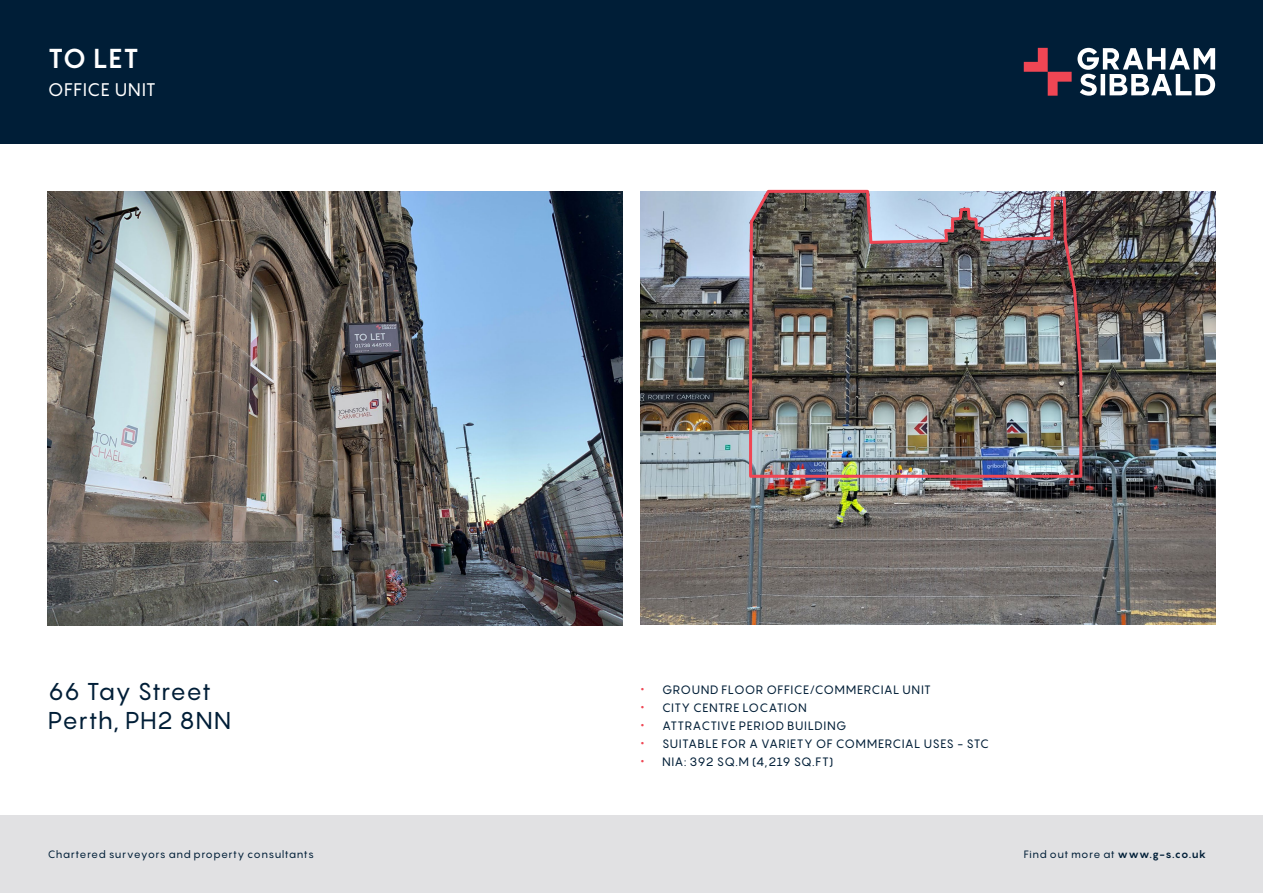
<style>
.page{position:relative;width:1263px;height:893px;background:#fff}
.page>*{position:absolute;margin:0;border:0;box-sizing:border-box;transform-origin:0 0}
._1_To_Let_For_Sale{font:700 27px "Pangram";color:#fff}
._3_address{font:24px "Pangram";letter-spacing:.005em;color:#001e37}
._2_prop_type{font:18px "Pangram";letter-spacing:.025em;color:#fff}
._4_Bullets{font:12px "Pangram";letter-spacing:.04em;color:#001e37}
._4_Bullets-2{font:12px "Pangram";letter-spacing:.015em;color:#001e37}
.t1{font:10.5px "Pangram";letter-spacing:.04em;color:#001e37}
.s1{font-size:16.5px;color:#ef4654}
.s2{font-weight:700}
</style>
<div class="page">
<img style="left:48px;top:191px;width:574px;height:434px">
<img style="left:641px;top:191px;width:574px;height:434px">
<div style="left:0;top:815px;width:1263px;height:78px;background:#e1e1e3"></div>
<div style="left:0;top:0;width:1263px;height:144px;background:#001e37"></div>
<svg style="left:1077px;top:48px;width:138px;height:48px"></svg>
<svg style="left:1024px;top:48px;width:47px;height:48px"></svg>
<img style="left:747px;top:189px;width:337px;height:290px">
<p class="_1_To_Let_For_Sale" style="left:48px;top:41px;width:92px">TO LET</p>
<p class="_2_prop_type" style="left:48px;top:77px;width:110px">OFFICE UNIT</p>
<p class="_3_address" style="left:48px;top:676px;width:165px">66 Tay Street</p>
<p class="_3_address" style="left:48px;top:704px;width:185px">Perth, PH2 8NN</p>
<p class="_4_Bullets" style="left:641px;top:682px;width:292px"><span class="s1">•</span> GROUND FLOOR OFFICE/COMMERCIAL UNIT</p>
<p class="_4_Bullets" style="left:641px;top:700px;width:167px"><span class="s1">•</span> CITY CENTRE LOCATION</p>
<p class="_4_Bullets" style="left:641px;top:718px;width:207px"><span class="s1">•</span> ATTRACTIVE PERIOD BUILDING</p>
<p class="_4_Bullets" style="left:641px;top:736px;width:350px"><span class="s1">•</span> SUITABLE FOR A VARIETY OF COMMERCIAL USES - STC</p>
<p class="_4_Bullets-2" style="left:641px;top:754px;width:194px"><span class="s1">•</span> NIA: 392 SQ.M (4,219 SQ.FT)</p>
<p class="t1" style="left:48px;top:848px;width:268px">Chartered surveyors and property consultants</p>
<p class="t1" style="left:1024px;top:848px;width:184px">Find out more at <span class="s2">www.g-s.co.uk</span></p>
</div>
